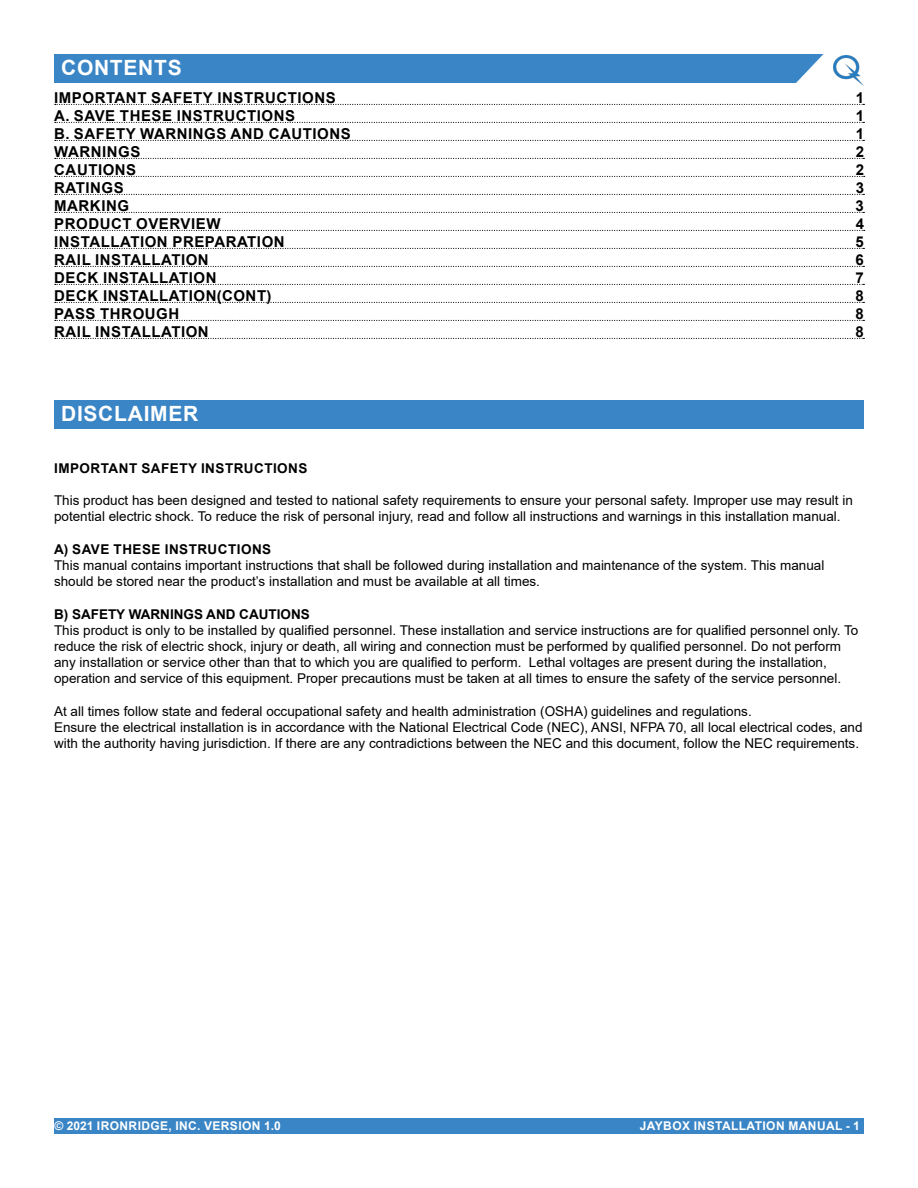
<style>
.page{position:relative;width:918px;height:1188px;background:#fff}
.page>*{position:absolute;margin:0;border:0;box-sizing:border-box;transform-origin:0 0}
.t1{font:700 21px "Arial";letter-spacing:.035em;color:#fff}
.t2{font:700 15px "Arial";letter-spacing:.035em;color:#000}
.t3{font:13.5px/16.2px "Arial";color:#000}
.t4{font:700 13.5px "Arial";letter-spacing:.035em;color:#000}
.t5{font:700 13.5px "Arial";color:#000}
.t6{font:700 12px "Arial";letter-spacing:.035em;color:#fff}
</style>
<div class="page">
<div style="left:54px;top:54px;width:770px;height:29px;background:#3a85c5"></div>
<div style="left:472px;top:1118px;width:392px;height:16px;background:#3a85c5"></div>
<div style="left:54px;top:1118px;width:441px;height:16px;background:#3a85c5"></div>
<img style="left:834px;top:55px;width:29px;height:30px">
<svg style="left:55px;top:104px;width:809px;height:1px"></svg>
<svg style="left:55px;top:122px;width:809px;height:1px"></svg>
<svg style="left:55px;top:140px;width:809px;height:1px"></svg>
<svg style="left:55px;top:158px;width:809px;height:1px"></svg>
<svg style="left:55px;top:176px;width:810px;height:1px"></svg>
<svg style="left:55px;top:194px;width:809px;height:1px"></svg>
<svg style="left:55px;top:212px;width:809px;height:1px"></svg>
<svg style="left:55px;top:230px;width:810px;height:1px"></svg>
<svg style="left:55px;top:248px;width:809px;height:1px"></svg>
<svg style="left:55px;top:266px;width:809px;height:1px"></svg>
<svg style="left:55px;top:284px;width:809px;height:1px"></svg>
<svg style="left:55px;top:302px;width:809px;height:1px"></svg>
<svg style="left:55px;top:320px;width:809px;height:1px"></svg>
<svg style="left:55px;top:338px;width:809px;height:1px"></svg>
<div style="left:54px;top:400px;width:810px;height:29px;background:#3a85c5"></div>
<h1 class="t1" style="left:61px;top:53px;width:32px">CONT</h1>
<h1 class="t1" style="left:124px;top:53px;width:30px">ENTS</h1>
<p class="t2" style="left:54px;top:87px;width:283px">IMPORTANT SAFETY INSTRUCTIONS</p>
<p class="t2" style="left:856px;top:87px;width:10px">1</p>
<p class="t2" style="left:54px;top:105px;width:242px">A. SAVE THESE INSTRUCTIONS</p>
<p class="t2" style="left:856px;top:105px;width:10px">1</p>
<p class="t2" style="left:54px;top:123px;width:298px">B. SAFETY WARNINGS AND CAUTIONS</p>
<p class="t2" style="left:856px;top:123px;width:10px">1</p>
<p class="t2" style="left:54px;top:141px;width:88px">WARNINGS</p>
<p class="t2" style="left:856px;top:141px;width:10px">2</p>
<p class="t2" style="left:54px;top:159px;width:84px">CAUTIONS</p>
<p class="t2" style="left:856px;top:159px;width:10px">2</p>
<p class="t2" style="left:54px;top:177px;width:71px">RATINGS</p>
<p class="t2" style="left:856px;top:177px;width:10px">3</p>
<p class="t2" style="left:54px;top:195px;width:76px">MARKING</p>
<p class="t2" style="left:856px;top:195px;width:10px">3</p>
<p class="t2" style="left:54px;top:213px;width:168px">PRODUCT OVERVIEW</p>
<p class="t2" style="left:856px;top:213px;width:10px">4</p>
<p class="t2" style="left:54px;top:231px;width:232px">INSTALLATION PREPARATION</p>
<p class="t2" style="left:856px;top:231px;width:10px">5</p>
<p class="t2" style="left:54px;top:249px;width:156px">RAIL INSTALLATION</p>
<p class="t2" style="left:856px;top:249px;width:10px">6</p>
<p class="t2" style="left:54px;top:267px;width:164px">DECK INSTALLATION</p>
<p class="t2" style="left:856px;top:267px;width:10px">7</p>
<p class="t2" style="left:54px;top:285px;width:219px">DECK INSTALLATION(CONT)</p>
<p class="t2" style="left:856px;top:285px;width:10px">8</p>
<p class="t2" style="left:54px;top:303px;width:126px">PASS THROUGH</p>
<p class="t2" style="left:856px;top:303px;width:10px">8</p>
<p class="t2" style="left:54px;top:321px;width:156px">RAIL INSTALLATION</p>
<p class="t2" style="left:856px;top:321px;width:10px">8</p>
<h1 class="t1" style="left:61px;top:399px;width:139px">DISCLAIMER</h1>
<p class="t4" style="left:54px;top:458px;width:255px">IMPORTANT SAFETY INSTRUCTIONS</p>
<p class="t3" style="left:54px;top:492px;width:800px">This product has been designed and tested to national safety requirements to ensure your personal safety. Improper use may result in potential electric shock. To reduce the risk of personal injury, read and follow all instructions and warnings in this installation manual.</p>
<p class="t4" style="left:54px;top:539px;width:219px">A) SAVE THESE INSTRUCTIONS</p>
<p class="t3" style="left:54px;top:557px;width:772px">This manual contains important instructions that shall be followed during installation and maintenance of the system. This manual should be stored near the product’s installation and must be available at all times.</p>
<p class="t5" style="left:54px;top:604px;width:257px">B) SAFETY WARNINGS AND CAUTIONS</p>
<p class="t3" style="left:54px;top:622px;width:806px">This product is only to be installed by qualified personnel. These installation and service instructions are for qualified personnel only. To reduce the risk of electric shock, injury or death, all wiring and connection must be performed by qualified personnel. Do not perform any installation or service other than that to which you are qualified to perform. Lethal voltages are present during the installation, operation and service of this equipment. Proper precautions must be taken at all times to ensure the safety of the service personnel.</p>
<p class="t3" style="left:54px;top:703px;width:810px">At all times follow state and federal occupational safety and health administration (OSHA) guidelines and regulations.<br>Ensure the electrical installation is in accordance with the National Electrical Code (NEC), ANSI, NFPA 70, all local electrical codes, and with the authority having jurisdiction. If there are any contradictions between the NEC and this document, follow the NEC requirements.</p>
<p class="t6" style="left:55px;top:1117px;width:228px">© 2021 IRONRIDGE, INC. VERSION 1.0</p>
<p class="t6" style="left:640px;top:1117px;width:222px">JAYBOX INSTALLATION MANUAL - 1</p>
</div>
